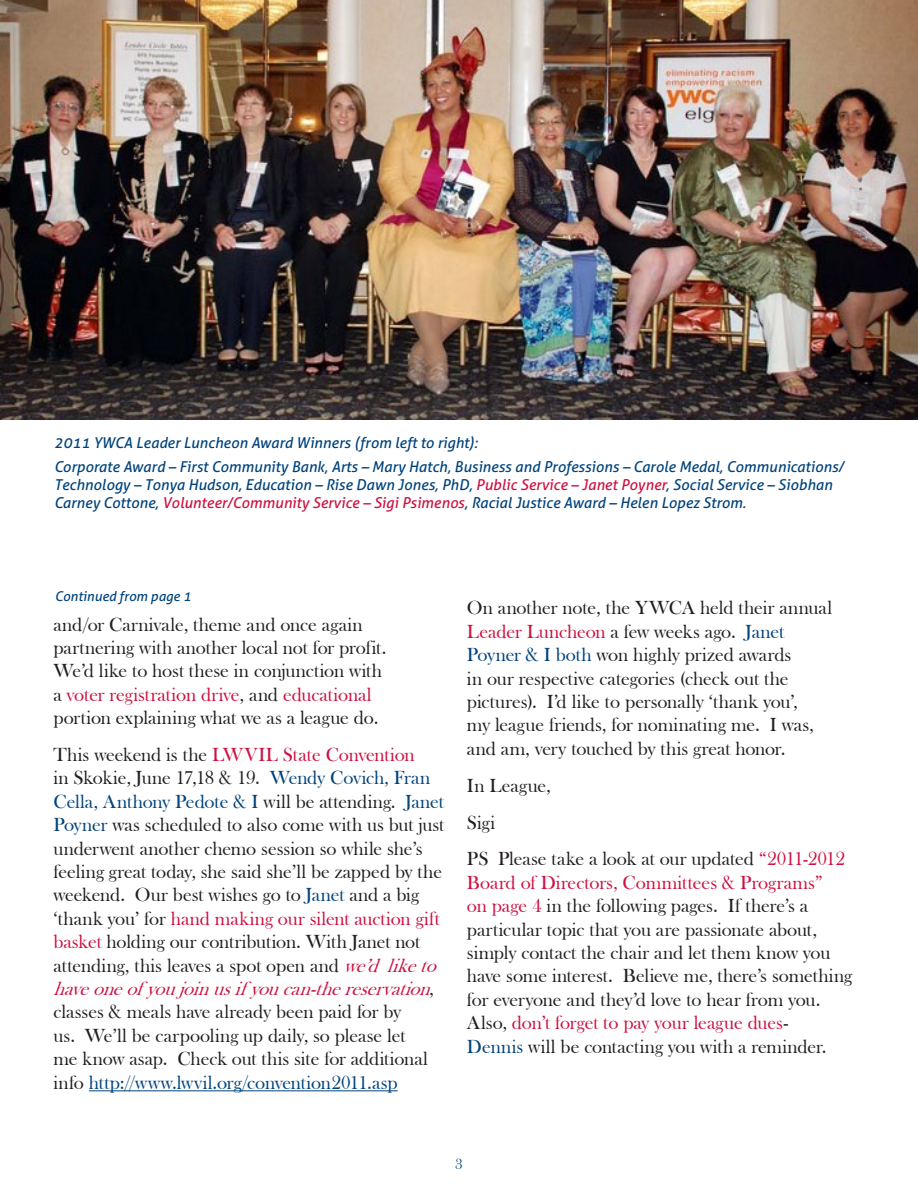
<style>
.page{position:relative;width:918px;height:1188px;background:#fff}
.page>*{position:absolute;margin:0;border:0;box-sizing:border-box;transform-origin:0 0}
.Body{font:19.5px/23.4px "Bask Old Face";letter-spacing:-.005em;color:#231f20}
.Body-2{font:19.5px "Bask Old Face";letter-spacing:.015em;color:#231f20}
.Jump_Line_cont_on{font:italic 15px/18px "Aller";color:#01437c}
.t1{font:15px "Bask Old Face";color:#01437c}
.Jump_Line_cont_from{font:italic 13.5px "Aller";color:#01437c}
.s1{color:#cd1141}
.s2{color:#01437c}
.s3{font-style:italic;color:#cd1141}
</style>
<div class="page">
<hr style="left:89px;top:1090px;width:309px;height:1px;background:#01437c">
<img style="left:0;top:0;width:918px;height:420px">
<p class="Jump_Line_cont_on" style="left:54px;top:433px;width:425px">2011 YWCA Leader Luncheon Award Winners (from left to right):</p>
<p class="Jump_Line_cont_on" style="left:54px;top:458px;width:791px">Corporate Award – First Community Bank, Arts – Mary Hatch, Business and Professions – Carole Medal, Communications/<br>Technology – Tonya Hudson, Education – Rise Dawn Jones, PhD, <span class="s1">Public Service – Janet Poyner</span>, Social Service – Siobhan<br>Carney Cottone, <span class="s1">Volunteer/Community Service – Sigi Psimenos</span>, Racial Justice Award – Helen Lopez Strom.</p>
<p class="Jump_Line_cont_from" style="left:55px;top:588px;width:138px">Continued from page 1</p>
<p class="Body" style="left:53px;top:613px;width:335px">and/or Carnivale, theme and once again partnering with another local not for profit.<br>We’d like to host these in conjunction with a <span class="s1">voter registration drive</span>, and <span class="s1">educational </span>portion explaining what we as a league do.</p>
<p class="Body" style="left:53px;top:743px;width:392px">This weekend is the <span class="s1">LWVIL State Convention<br></span>in Skokie, June 17,18 &amp; 19. <span class="s2">Wendy Covich, Fran Cella, Anthony Pedote &amp; I</span> will be attending. <span class="s2">Janet Poyner</span> was scheduled to also come with us but just underwent another chemo session so while she’s feeling great today, she said she’ll be zapped by the weekend. Our best wishes go to <span class="s2">Janet</span> and a big ‘thank you’ for <span class="s1">hand making our silent auction gift basket</span> holding our contribution. With Janet not attending, this leaves a spot open and <span class="s3">we’d liketo haveoneof youjoinusif youcan-thereservation</span>, classes &amp; meals have already been paid for by<br>us. We’ll be carpooling up daily, so please let<br>me know asap. Check out this site for additional info <span class="s2">http://www.lwvil.org/convention2011.asp</span></p>
<p class="Body" style="left:467px;top:597px;width:367px">On another note, the YWCA held their annual <span class="s1">Leader Luncheon</span> a few weeks ago. <span class="s2">Janet Poyner &amp; I both</span> won highly prized awards<br>in our respective categories (check out the pictures). I’d like to personally ‘thank you’,<br>my league friends, for nominating me. I was, and am, very touched by this great honor.</p>
<p class="Body-2" style="left:467px;top:774px;width:85px">In League,</p>
<p class="Body" style="left:467px;top:811px;width:30px">Sigi</p>
<p class="Body" style="left:467px;top:848px;width:387px">PS Please take a look at our updated <span class="s1">“2011-2012<br>Board of Directors, Committees &amp; Programs”<br>on page 4</span> in the following pages. If there’s a particular topic that you are passionate about, simply contact the chair and let them know you have some interest. Believe me, there’s something for everyone and they’d love to hear from you.<br>Also, <span class="s1">don’t forget to pay your league dues</span>-<br><span class="s2">Dennis</span> will be contacting you with a reminder.</p>
<p class="t1" style="left:455px;top:1156px;width:9px">3</p>
</div>
